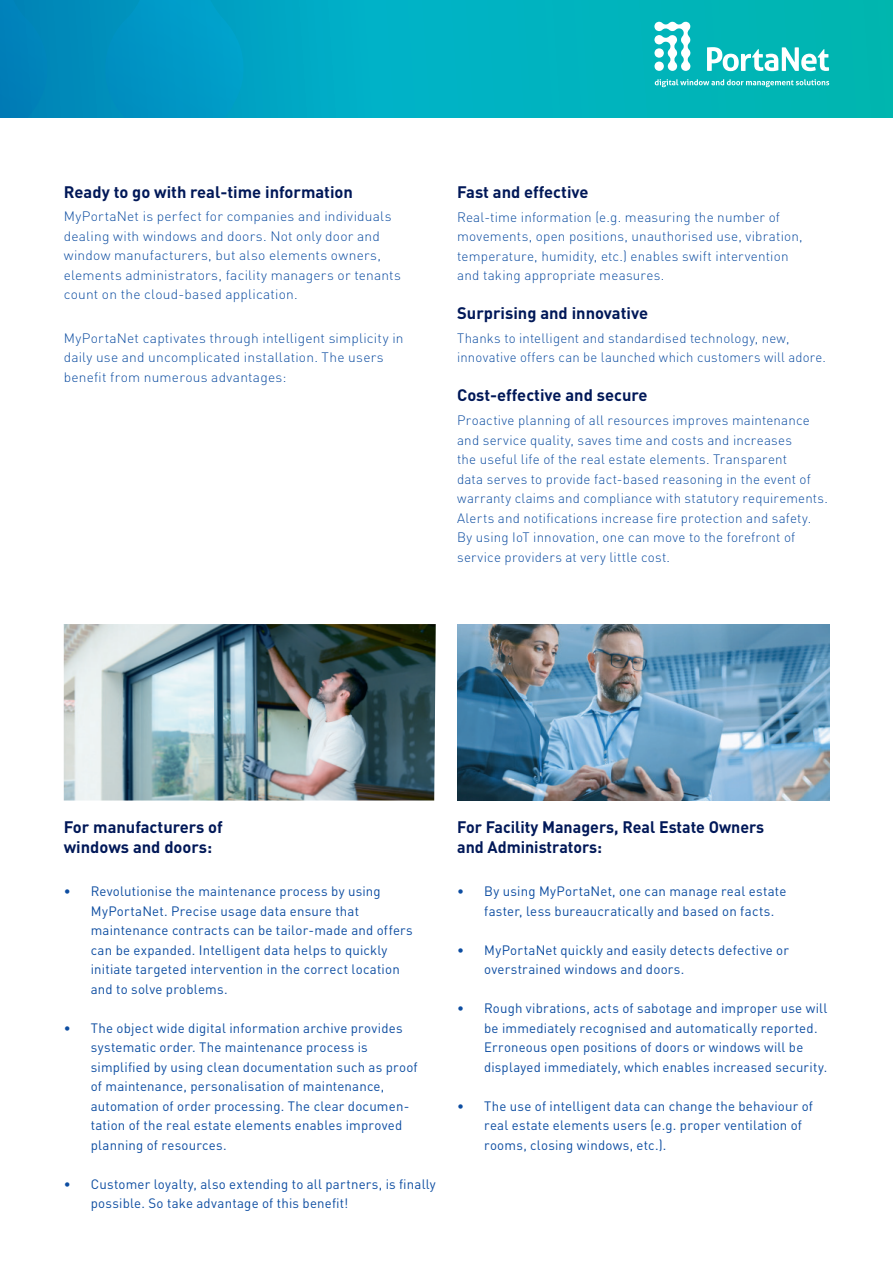
<style>
.page{position:relative;width:893px;height:1263px;background:#fff}
.page>*{position:absolute;margin:0;border:0;box-sizing:border-box;transform-origin:0 0}
.t1{font:700 16.5px/19.5px "DIN";color:#011858}
.t2{font:13.5px/19.5px "DIN";letter-spacing:.015em;color:#0d4da1}
.t3{font:300 13.5px/19.5px "DIN";letter-spacing:.015em;color:#0d4da1}
</style>
<div class="page">
<svg style="left:250px;top:0;width:643px;height:118px;background:#00b1bd"></svg>
<svg style="left:0;top:0;width:250px;height:118px;background:#0091c0"></svg>
<img style="left:457px;top:624px;width:372px;height:176px">
<img style="left:64px;top:624px;width:372px;height:176px">
<svg style="left:654px;top:21px;width:37px;height:50px"></svg>
<svg style="left:707px;top:47px;width:122px;height:24px"></svg>
<svg style="left:655px;top:79px;width:174px;height:8px"></svg>
<p class="t1" style="left:64px;top:181px;width:291px">Ready to go with real-time information</p>
<p class="t3" style="left:64px;top:207px;width:339px">MyPortaNet is perfect for companies and individuals dealing with windows and doors. Not only door and window manufacturers, but also elements owners, elements administrators, facility managers or tenants count on the cloud-based application.</p>
<p class="t3" style="left:64px;top:328px;width:341px">MyPortaNet captivates through intelligent simplicity in daily use and uncomplicated installation. The users benefit from numerous advantages:</p>
<p class="t1" style="left:457px;top:181px;width:133px">Fast and effective</p>
<p class="t3" style="left:457px;top:207px;width:347px">Real-time information (e.g. measuring the number of movements, open positions, unauthorised use, vibration, temperature, humidity, etc.) enables swift intervention and taking appropriate measures.</p>
<p class="t1" style="left:457px;top:303px;width:192px">Surprising and innovative</p>
<p class="t3" style="left:457px;top:328px;width:370px">Thanks to intelligent and standardised technology, new, innovative offers can be launched which customers will adore.</p>
<p class="t1" style="left:457px;top:385px;width:192px">Cost-effective and secure</p>
<p class="t3" style="left:457px;top:410px;width:372px">Proactive planning of all resources improves maintenance and service quality, saves time and costs and increases<br>the useful life of the real estate elements. Transparent<br>data serves to provide fact-based reasoning in the event of warranty claims and compliance with statutory requirements.<br>Alerts and notifications increase fire protection and safety.<br>By using IoT innovation, one can move to the forefront of service providers at very little cost.</p>
<p class="t1" style="left:64px;top:817px;width:161px">For manufacturers of windows and doors:</p>
<p class="t2" style="left:91px;top:881px;width:324px;text-indent:-27px">• Revolutionise the maintenance process by using MyPortaNet. Precise usage data ensure that maintenance contracts can be tailor-made and offers can be expanded. Intelligent data helps to quickly initiate targeted intervention in the correct location and to solve problems.</p>
<p class="t2" style="left:91px;top:1018px;width:328px;text-indent:-27px">• The object wide digital information archive provides systematic order. The maintenance process is simplified by using clean documentation such as proof of maintenance, personalisation of maintenance, automation of order processing. The clear documen&shy;tation of the real estate elements enables improved planning of resources.</p>
<p class="t2" style="left:91px;top:1174px;width:347px;text-indent:-27px">• Customer loyalty, also extending to all partners, is finally possible. So take advantage of this benefit!</p>
<p class="t1" style="left:457px;top:817px;width:309px">For Facility Managers, Real Estate Owners and Administrators:</p>
<p class="t2" style="left:484px;top:881px;width:304px;text-indent:-27px">• By using MyPortaNet, one can manage real estate faster, less bureaucratically and based on facts.</p>
<p class="t2" style="left:484px;top:940px;width:306px;text-indent:-27px">• MyPortaNet quickly and easily detects defective or overstrained windows and doors.</p>
<p class="t2" style="left:484px;top:998px;width:345px;text-indent:-27px">• Rough vibrations, acts of sabotage and improper use will be immediately recognised and automatically reported.<br>Erroneous open positions of doors or windows will be displayed immediately, which enables increased security.</p>
<p class="t2" style="left:484px;top:1096px;width:330px;text-indent:-27px">• The use of intelligent data can change the behaviour of real estate elements users (e.g. proper ventilation of rooms, closing windows, etc.).</p>
</div>
